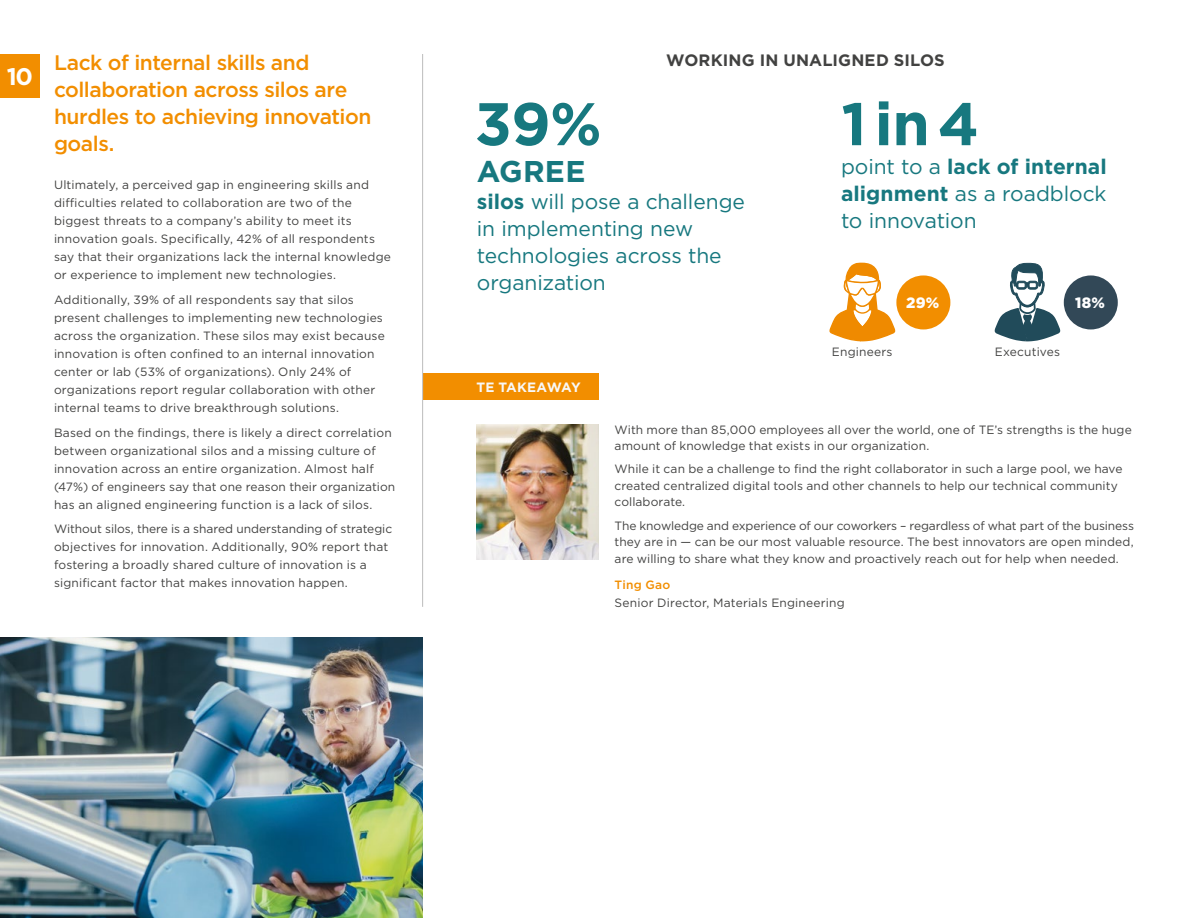
<style>
.page{position:relative;width:1188px;height:918px;background:#fff}
.page>*{position:absolute;margin:0;border:0;box-sizing:border-box;transform-origin:0 0}
.t1{font:700 60px "Gotham";color:#17787f}
.t2{font:700 30px "Gotham";letter-spacing:.01em;color:#17787f}
.t3{font:700 24px "Gotham";color:#fff}
.t4{font:21px/27px "Gotham";letter-spacing:-.005em;color:#17787f}
.t5{font:500 21px/27px "Gotham";letter-spacing:-.025em;color:#f28e00}
.t6{font:700 16.5px "Gotham";letter-spacing:.01em;color:#424241}
.t7{font:900 15px "Gotham";color:#fff}
.t8{font:700 13.5px "Gotham";letter-spacing:-.02em;color:#f8f8f8}
.t9{font:12px/18px "Gotham";letter-spacing:.01em;color:#424241}
.t10{font:500 12px "Gotham";letter-spacing:.02em;color:#f28e00}
.s1{font-weight:700}
</style>
<div class="page">
<img style="left:0;top:637px;width:423px;height:281px">
<img style="left:477px;top:424px;width:121px;height:135px">
<div style="left:423px;top:373px;width:175px;height:27px;background:#f28e00"></div>
<hr style="left:422px;top:54px;width:1px;height:553px;background:#bcbcbc">
<div style="left:0;top:54px;width:40px;height:44px;background:#f28e00"></div>
<div style="left:1064px;top:275px;width:54px;height:54px;background:#324857;border-radius:50%"></div>
<div style="left:896px;top:275px;width:54px;height:54px;background:#f28e00;border-radius:50%"></div>
<svg style="left:829px;top:262px;width:68px;height:80px"></svg>
<svg style="left:994px;top:263px;width:67px;height:79px"></svg>
<h3 class="t3" style="left:7px;top:61px;width:28px">10</h3>
<h3 class="t5" style="left:54px;top:49px;width:319px">Lack of internal skills and collaboration across silos are hurdles to achieving innovation goals.</h3>
<p class="t9" style="left:54px;top:176px;width:339px">Ultimately, a perceived gap in engineering skills and difficulties related to collaboration are two of the biggest threats to a company’s ability to meet its innovation goals. Specifically, 42% of all respondents say that their organizations lack the internal knowledge or experience to implement new technologies.</p>
<p class="t9" style="left:54px;top:290px;width:332px">Additionally, 39% of all respondents say that silos present challenges to implementing new technologies across the organization. These silos may exist because innovation is often confined to an internal innovation center or lab (53% of organizations). Only 24% of organizations report regular collaboration with other internal teams to drive breakthrough solutions.</p>
<p class="t9" style="left:54px;top:423px;width:343px">Based on the findings, there is likely a direct correlation between organizational silos and a missing culture of innovation across an entire organization. Almost half (47%) of engineers say that one reason their organization has an aligned engineering function is a lack of silos.</p>
<p class="t9" style="left:54px;top:520px;width:340px">Without silos, there is a shared understanding of strategic objectives for innovation. Additionally, 90% report that fostering a broadly shared culture of innovation is a significant factor that makes innovation happen.</p>
<h1 class="t1" style="left:475px;top:84px;width:128px">39%</h1>
<h3 class="t6" style="left:666px;top:50px;width:280px">WORKING IN UNALIGNED SILOS</h3>
<h1 class="t1" style="left:841px;top:84px;width:139px">1 in 4</h1>
<h2 class="t2" style="left:477px;top:151px;width:110px">AGREE</h2>
<h3 class="t4" style="left:477px;top:187px;width:270px"><span class="s1">silos</span> will pose a challenge in implementing new technologies across the organization</h3>
<p class="t8" style="left:476px;top:378px;width:106px">TE TAKEAWAY</p>
<h3 class="t4" style="left:841px;top:153px;width:267px;text-align:justify">point to a <span class="s1">lack of internal alignment</span> as a roadblock to innovation</h3>
<p class="t7" style="left:906px;top:293px;width:35px">29%</p>
<p class="t7" style="left:1075px;top:293px;width:31px">18%</p>
<p class="t9" style="left:832px;top:342px;width:62px">Engineers</p>
<p class="t9" style="left:995px;top:342px;width:67px">Executives</p>
<p class="t9" style="left:615px;top:421px;width:519px;line-height:16.5px">With more than 85,000 employees all over the world, one of TE’s strengths is the huge amount of knowledge that exists in our organization.</p>
<p class="t9" style="left:615px;top:461px;width:509px;line-height:16.5px">While it can be a challenge to find the right collaborator in such a large pool, we have created centralized digital tools and other channels to help our technical community collaborate.</p>
<p class="t9" style="left:615px;top:517px;width:521px;line-height:16.5px;text-align:justify">The knowledge and experience of our coworkers – regardless of what part of the business they are in — can be our most valuable resource. The best innovators are open minded, are willing to share what they know and proactively reach out for help when needed.</p>
<p class="t10" style="left:615px;top:577px;width:57px">Ting Gao</p>
<p class="t9" style="left:615px;top:593px;width:232px">Senior Director, Materials Engineering</p>
</div>
